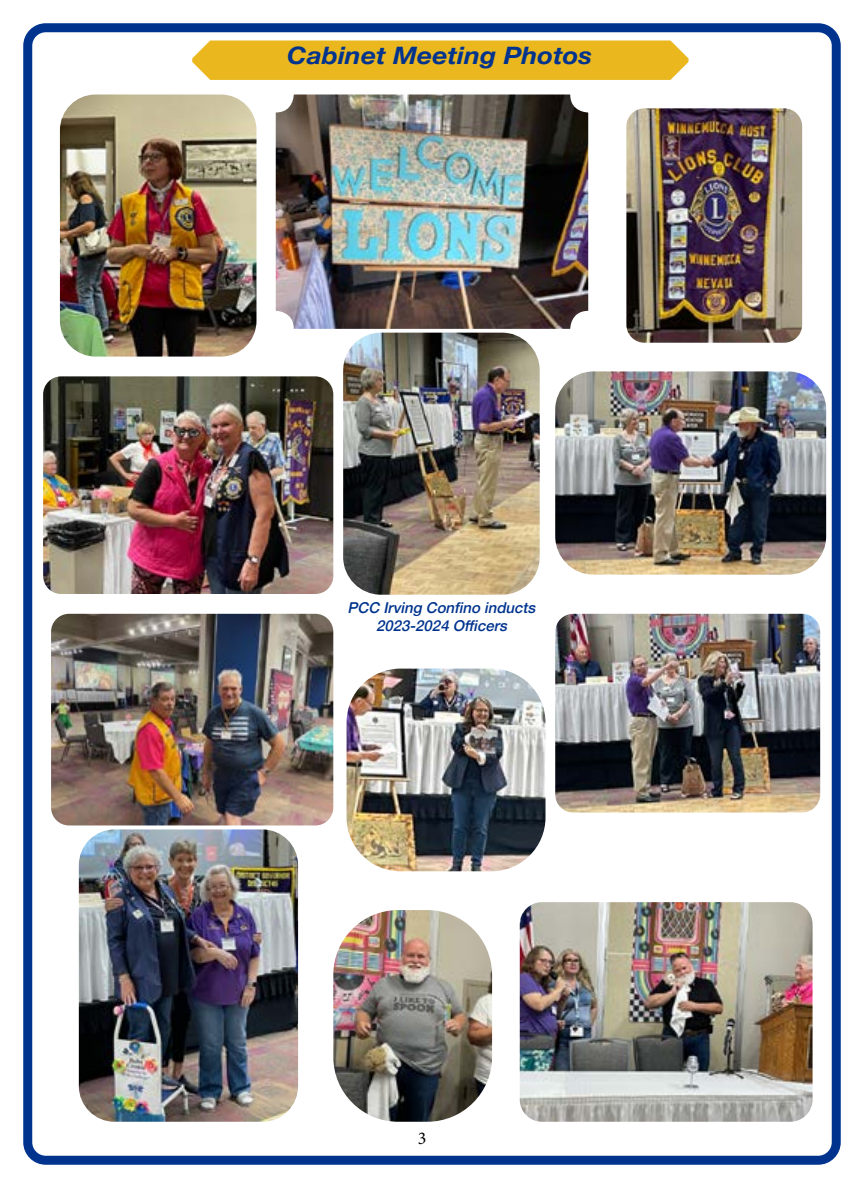
<style>
.page{position:relative;width:864px;height:1188px;background:#fff}
.page>*{position:absolute;margin:0;border:0;box-sizing:border-box;transform-origin:0 0}
.t1{font:italic 700 24px "Helvetica Neue";color:#00338e;scale:1.1 1}
.t2{font:18px "Minion Pro";color:#000}
.t3{font:italic 500 15px/18px "Helvetica Neue";color:#00338e;text-align:center}
</style>
<div class="page">
<div style="left:23px;top:23px;width:818px;height:1142px;border:9px solid #00338e;border-radius:18px"></div>
<svg style="left:192px;top:40px;width:496px;height:40px"></svg>
<img style="left:276px;top:94px;width:312px;height:235px">
<img style="left:626px;top:108px;width:176px;height:235px">
<img style="left:60px;top:94px;width:196px;height:263px">
<img style="left:43px;top:376px;width:290px;height:218px">
<img style="left:79px;top:829px;width:219px;height:293px">
<img style="left:343px;top:333px;width:197px;height:262px">
<img style="left:51px;top:614px;width:282px;height:211px">
<img style="left:333px;top:910px;width:159px;height:212px">
<img style="left:520px;top:902px;width:293px;height:220px">
<img style="left:555px;top:371px;width:271px;height:204px">
<img style="left:555px;top:614px;width:265px;height:199px">
<img style="left:347px;top:669px;width:199px;height:202px">
<h1 class="t1" style="left:287px;top:37px;width:279px">Cabinet Meeting Photos</h1>
<p class="t3" style="left:348px;top:597px;width:194px">PCC Irving Confino inducts<br>2023-2024 Officers</p>
<p class="t2" style="left:418px;top:1126px;width:10px">3</p>
</div>
